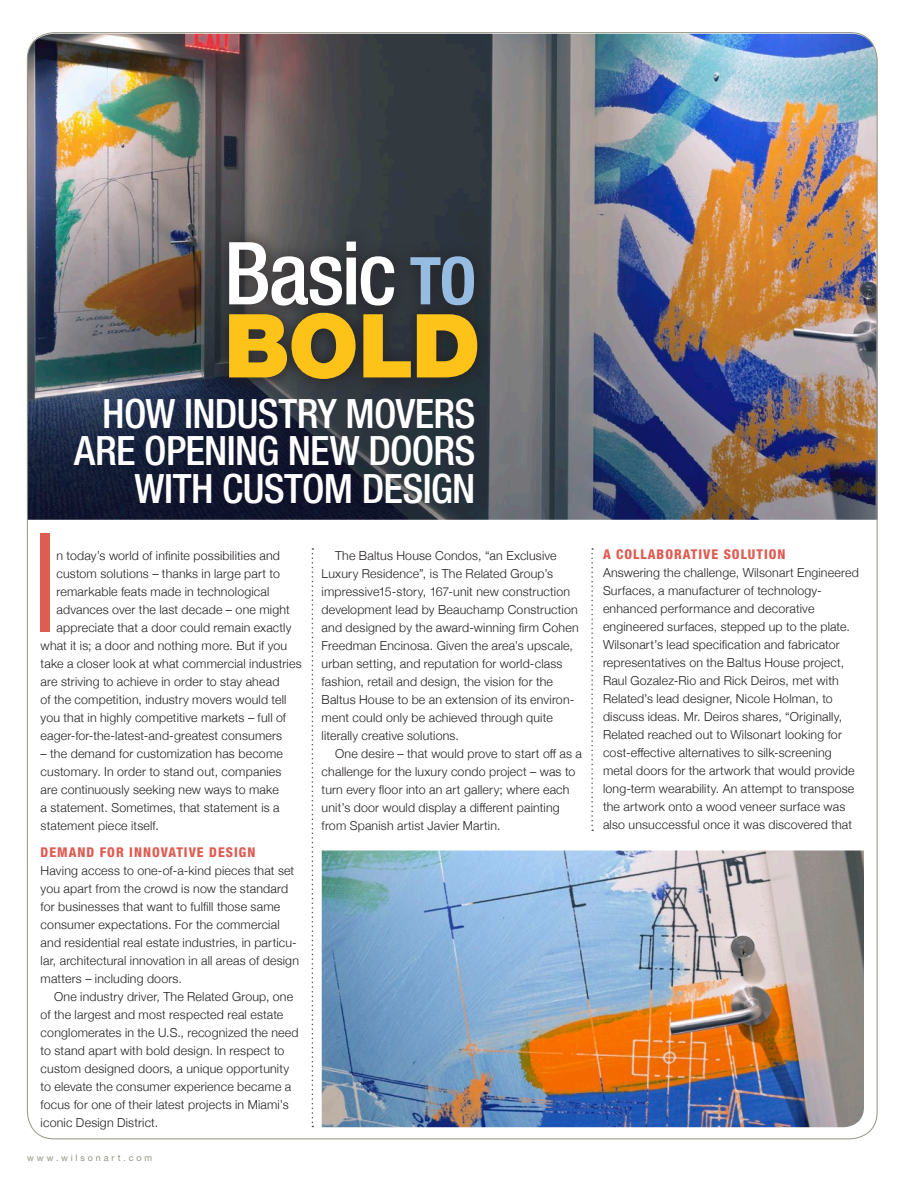
<style>
.page{position:relative;width:918px;height:1188px;background:#fff}
.page>*{position:absolute;margin:0;border:0;box-sizing:border-box;transform-origin:0 0}
.t1{font:300 138.45px "Helvetica Neue";color:#de5c52}
.t2{font:900 88.5px "Helvetica Neue";color:#fdc319}
.t3{font:500 condensed 87px "Helvetica Neue";letter-spacing:-.03em;color:#fff}
.t4{font:500 condensed 40.5px/37.5px "Helvetica Neue";letter-spacing:-.015em;color:#fff;text-align:right}
.t5{font:800 condensed 13.5px "Helvetica Neue";letter-spacing:.075em;color:#de5c52}
.t6{font:300 12.3px/18px "Helvetica Neue";letter-spacing:.015em;color:#231f20}
.t7{font:9px "Helvetica Neue";letter-spacing:.325em;color:#959383}
.s1{font-weight:700;font-size:66px;color:#97bce1}
</style>
<div class="page">
<img style="left:322px;top:850px;width:542px;height:277px">
<img style="left:27px;top:34px;width:849px;height:486px">
<svg style="left:591px;top:548px;width:2px;height:283px"></svg>
<svg style="left:312px;top:548px;width:1px;height:579px"></svg>
<svg style="left:213px;top:226px;width:282px;height:171px;background:#303338"></svg>
<h3 class="t3" style="left:224px;top:222px;width:254px">Basic <span class="s1">TO</span></h3>
<h2 class="t2" style="left:224px;top:293px;width:258px">BOLD</h2>
<h3 class="t4" style="left:74px;top:394px;width:403px">HOW INDUSTRY MOVERS<br>ARE OPENING NEW DOORS<br>WITH CUSTOM DESIGN</h3>
<h1 class="t1" style="left:30px;top:471px;width:32px">I</h1>
<p class="t6" style="left:57px;top:546px;width:225px">n today’s world of infinite possibilities and</p>
<p class="t6" style="left:57px;top:564px;width:225px">custom solutions – thanks in large part to</p>
<p class="t6" style="left:57px;top:582px;width:214px">remarkable feats made in technological</p>
<p class="t6" style="left:57px;top:600px;width:235px">advances over the last decade – one might</p>
<p class="t6" style="left:57px;top:618px;width:236px">appreciate that a door could remain exactly</p>
<p class="t6" style="left:41px;top:636px;width:248px">what it is; a door and nothing more. But if you</p>
<p class="t6" style="left:41px;top:654px;width:262px">take a closer look at what commercial industries</p>
<p class="t6" style="left:41px;top:672px;width:240px">are striving to achieve in order to stay ahead</p>
<p class="t6" style="left:41px;top:690px;width:247px">of the competition, industry movers would tell</p>
<p class="t6" style="left:41px;top:708px;width:247px">you that in highly competitive markets – full of</p>
<p class="t6" style="left:41px;top:726px;width:243px">eager-for-the-latest-and-greatest consumers</p>
<p class="t6" style="left:41px;top:744px;width:244px">– the demand for customization has become customary. In order to stand out, companies are continuously seeking new ways to make a statement. Sometimes, that statement is a statement piece itself.</p>
<p class="t5" style="left:41px;top:844px;width:216px">DEMAND FOR INNOVATIVE DESIGN</p>
<p class="t6" style="left:41px;top:861px;width:260px">Having access to one-of-a-kind pieces that set you apart from the crowd is now the standard for businesses that want to fulfill those same consumer expectations. For the commercial and residential real estate industries, in particu&shy;lar, architectural innovation in all areas of design matters – including doors.</p>
<p class="t6" style="left:41px;top:987px;width:260px;text-indent:14px">One industry driver, The Related Group, one of the largest and most respected real estate conglomerates in the U.S., recognized the need to stand apart with bold design. In respect to custom designed doors, a unique opportunity to elevate the consumer experience became a focus for one of their latest projects in Miami’s iconic Design District.</p>
<p class="t7" style="left:27px;top:1153px;width:127px">www.wilsonart.com</p>
<p class="t6" style="left:322px;top:546px;width:259px;text-indent:14px">The Baltus House Condos, “an Exclusive Luxury Residence”, is The Related Group’s impressive15-story, 167-unit new construction development lead by Beauchamp Construction and designed by the award-winning firm Cohen Freedman Encinosa. Given the area’s upscale, urban setting, and reputation for world-class fashion, retail and design, the vision for the Baltus House to be an extension of its environ&shy;ment could only be achieved through quite literally creative solutions.</p>
<p class="t6" style="left:322px;top:744px;width:262px;text-indent:14px">One desire – that would prove to start off as a challenge for the luxury condo project – was to turn every floor into an art gallery; where each unit’s door would display a different painting from Spanish artist Javier Martin.</p>
<p class="t5" style="left:603px;top:546px;width:184px">A COLLABORATIVE SOLUTION</p>
<p class="t6" style="left:603px;top:563px;width:257px">Answering the challenge, Wilsonart Engineered Surfaces, a manufacturer of technology&shy;enhanced performance and decorative engineered surfaces, stepped up to the plate.<br>Wilsonart’s lead specification and fabricator representatives on the Baltus House project, Raul Gozalez-Rio and Rick Deiros, met with Related’s lead designer, Nicole Holman, to discuss ideas. Mr. Deiros shares, “Originally, Related reached out to Wilsonart looking for cost-effective alternatives to silk-screening metal doors for the artwork that would provide long-term wearability. An attempt to transpose the artwork onto a wood veneer surface was also unsuccessful once it was discovered that</p>
</div>
